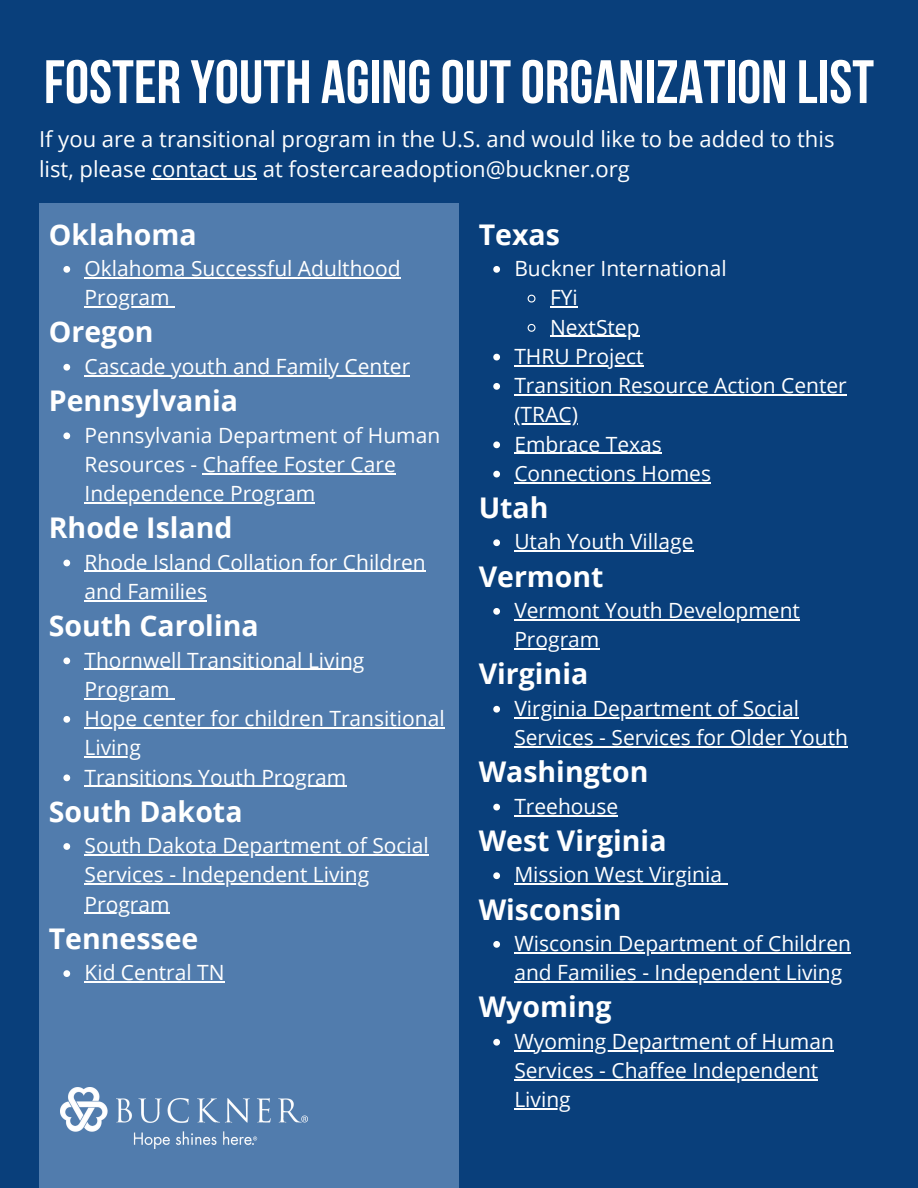
<style>
.page{position:relative;width:918px;height:1188px;background:#093f7b}
.page>*{position:absolute;margin:0;border:0;box-sizing:border-box;transform-origin:0 0}
.t1{font:61.2px "Bebas Neue Cyrillic";color:#fff}
.t2{font:700 28.5px "Open Sans";color:#fff}
.t3{font:22.05px/30.3px "Open Sans";color:#fff}
.t4{font:21px/29.2px "Open Sans";color:#fff}
</style>
<div class="page">
<div style="left:39px;top:203px;width:420px;height:985px;background:#517cad"></div>
<img style="left:60px;top:1088px;width:248px;height:60px">
<hr style="left:152px;top:178px;width:105px;height:1px;background:#fff">
<svg style="left:493px;top:266px;width:7px;height:7px"></svg>
<svg style="left:527px;top:294px;width:9px;height:9px"></svg>
<hr style="left:550px;top:306px;width:28px;height:2px;background:#fff">
<svg style="left:527px;top:323px;width:9px;height:9px"></svg>
<hr style="left:550px;top:336px;width:90px;height:1px;background:#fff">
<svg style="left:493px;top:354px;width:7px;height:6px"></svg>
<hr style="left:514px;top:365px;width:130px;height:1px;background:#fff">
<svg style="left:493px;top:383px;width:7px;height:7px"></svg>
<hr style="left:514px;top:394px;width:333px;height:1px;background:#fff">
<hr style="left:514px;top:423px;width:64px;height:2px;background:#fff">
<svg style="left:493px;top:441px;width:7px;height:7px"></svg>
<hr style="left:514px;top:453px;width:148px;height:1px;background:#fff">
<svg style="left:493px;top:471px;width:7px;height:6px"></svg>
<hr style="left:514px;top:482px;width:197px;height:1px;background:#fff">
<svg style="left:493px;top:539px;width:7px;height:7px"></svg>
<hr style="left:514px;top:551px;width:179px;height:1px;background:#fff">
<svg style="left:493px;top:608px;width:7px;height:7px"></svg>
<hr style="left:514px;top:619px;width:286px;height:1px;background:#fff">
<hr style="left:514px;top:648px;width:86px;height:2px;background:#fff">
<svg style="left:493px;top:706px;width:7px;height:7px"></svg>
<hr style="left:514px;top:717px;width:285px;height:1px;background:#fff">
<hr style="left:514px;top:746px;width:97px;height:1px;background:#fff">
<hr style="left:611px;top:746px;width:237px;height:1px;background:#fff">
<svg style="left:493px;top:804px;width:7px;height:6px"></svg>
<hr style="left:514px;top:815px;width:104px;height:1px;background:#fff">
<svg style="left:493px;top:872px;width:7px;height:7px"></svg>
<hr style="left:514px;top:884px;width:208px;height:1px;background:#fff">
<svg style="left:493px;top:941px;width:7px;height:7px"></svg>
<hr style="left:514px;top:952px;width:337px;height:1px;background:#fff">
<hr style="left:514px;top:981px;width:141px;height:2px;background:#fff">
<hr style="left:655px;top:981px;width:187px;height:2px;background:#fff">
<svg style="left:493px;top:1039px;width:7px;height:7px"></svg>
<hr style="left:514px;top:1050px;width:320px;height:1px;background:#fff">
<hr style="left:514px;top:1079px;width:97px;height:1px;background:#fff">
<hr style="left:611px;top:1079px;width:207px;height:1px;background:#fff">
<hr style="left:514px;top:1109px;width:57px;height:1px;background:#fff">
<svg style="left:63px;top:266px;width:7px;height:7px"></svg>
<hr style="left:84px;top:277px;width:317px;height:1px;background:#fff">
<hr style="left:84px;top:306px;width:86px;height:2px;background:#fff">
<svg style="left:63px;top:364px;width:7px;height:7px"></svg>
<hr style="left:84px;top:375px;width:326px;height:1px;background:#fff">
<svg style="left:63px;top:432px;width:7px;height:7px"></svg>
<hr style="left:203px;top:473px;width:193px;height:1px;background:#fff">
<hr style="left:84px;top:502px;width:231px;height:1px;background:#fff">
<svg style="left:63px;top:560px;width:7px;height:6px"></svg>
<hr style="left:84px;top:571px;width:342px;height:1px;background:#fff">
<hr style="left:84px;top:600px;width:123px;height:1px;background:#fff">
<svg style="left:63px;top:657px;width:7px;height:7px"></svg>
<hr style="left:84px;top:669px;width:280px;height:1px;background:#fff">
<hr style="left:84px;top:698px;width:86px;height:1px;background:#fff">
<svg style="left:63px;top:716px;width:7px;height:7px"></svg>
<hr style="left:84px;top:727px;width:361px;height:1px;background:#fff">
<hr style="left:84px;top:756px;width:57px;height:2px;background:#fff">
<svg style="left:63px;top:774px;width:7px;height:7px"></svg>
<hr style="left:84px;top:786px;width:262px;height:1px;background:#fff">
<svg style="left:63px;top:843px;width:7px;height:7px"></svg>
<hr style="left:84px;top:854px;width:345px;height:1px;background:#fff">
<hr style="left:84px;top:884px;width:98px;height:1px;background:#fff">
<hr style="left:182px;top:884px;width:187px;height:1px;background:#fff">
<hr style="left:84px;top:913px;width:86px;height:1px;background:#fff">
<svg style="left:63px;top:970px;width:7px;height:7px"></svg>
<hr style="left:84px;top:981px;width:141px;height:2px;background:#fff">
<h2 class="t1" style="left:44px;top:57px;width:832px">FOSTER YOUTH AGINGOUTORGANIZATION LIST</h2>
<p class="t3" style="left:39px;top:123px;width:797px">If you are a transitional program in the U.S. and would like to be added to this list, please contact us at fostercareadoption@buckner.org</p>
<p class="t2" style="left:49px;top:214px;width:149px">Oklahoma</p>
<h2 class="t4" style="left:84px;top:253px;width:318px">Oklahoma Successful Adulthood</h2>
<p class="t4" style="left:84px;top:283px;width:87px">Program</p>
<p class="t2" style="left:49px;top:312px;width:106px">Oregon</p>
<h2 class="t4" style="left:84px;top:351px;width:327px">Cascade youth and Family Center</h2>
<p class="t2" style="left:49px;top:381px;width:191px">Pennsylvania</p>
<h2 class="t4" style="left:84px;top:420px;width:357px">Pennsylvania Department of Human<br>Resources - Chaffee Foster Care</h2>
<p class="t4" style="left:84px;top:478px;width:232px">Independence Program</p>
<p class="t2" style="left:49px;top:508px;width:185px">Rhode Island</p>
<p class="t4" style="left:84px;top:547px;width:343px">Rhode Island Collation for Children and Families</p>
<h2 class="t2" style="left:49px;top:606px;width:211px">South Carolina</h2>
<p class="t4" style="left:84px;top:645px;width:281px">Thornwell Transitional Living</p>
<p class="t4" style="left:84px;top:674px;width:362px">Program<br>Hope center for children Transitional</p>
<p class="t4" style="left:84px;top:733px;width:263px">Living<br>Transitions Youth Program</p>
<h2 class="t2" style="left:49px;top:791px;width:195px">South Dakota</h2>
<p class="t4" style="left:84px;top:830px;width:346px">South Dakota Department of Social<br>Services - Independent Living</p>
<p class="t4" style="left:84px;top:889px;width:87px">Program</p>
<p class="t2" style="left:49px;top:918px;width:151px">Tennessee</p>
<p class="t4" style="left:84px;top:958px;width:142px">Kid Central TN</p>
<h2 class="t2" style="left:479px;top:214px;width:83px">Texas</h2>
<p class="t4" style="left:514px;top:253px;width:214px">Buckner International</p>
<p class="t4" style="left:550px;top:283px;width:29px">FYi</p>
<p class="t4" style="left:550px;top:312px;width:91px">NextStep</p>
<p class="t4" style="left:514px;top:341px;width:131px">THRU Project</p>
<p class="t4" style="left:514px;top:370px;width:334px">Transition Resource Action Center</p>
<p class="t4" style="left:514px;top:400px;width:65px">(TRAC)</p>
<p class="t4" style="left:514px;top:429px;width:149px">Embrace Texas</p>
<p class="t4" style="left:514px;top:458px;width:198px">Connections Homes</p>
<h2 class="t2" style="left:479px;top:488px;width:71px">Utah</h2>
<p class="t4" style="left:514px;top:527px;width:181px">Utah Youth Village</p>
<h2 class="t2" style="left:479px;top:556px;width:127px">Vermont</h2>
<p class="t4" style="left:514px;top:595px;width:287px">Vermont Youth Development<br>Program</p>
<h2 class="t2" style="left:479px;top:654px;width:111px">Virginia</h2>
<p class="t4" style="left:514px;top:693px;width:335px">Virginia Department of Social<br>Services - Services for Older Youth</p>
<h2 class="t2" style="left:479px;top:752px;width:171px">Washington</h2>
<p class="t4" style="left:514px;top:791px;width:105px">Treehouse</p>
<h2 class="t2" style="left:479px;top:821px;width:189px">West Virginia</h2>
<p class="t4" style="left:514px;top:860px;width:209px">Mission West Virginia</p>
<h2 class="t2" style="left:479px;top:889px;width:145px">Wisconsin</h2>
<p class="t4" style="left:514px;top:928px;width:338px">Wisconsin Department of Children and Families - Independent Living</p>
<h2 class="t2" style="left:479px;top:987px;width:134px">Wyoming</h2>
<p class="t4" style="left:514px;top:1026px;width:321px">Wyoming Department of Human<br>Services - Chaffee Independent<br>Living</p>
</div>
